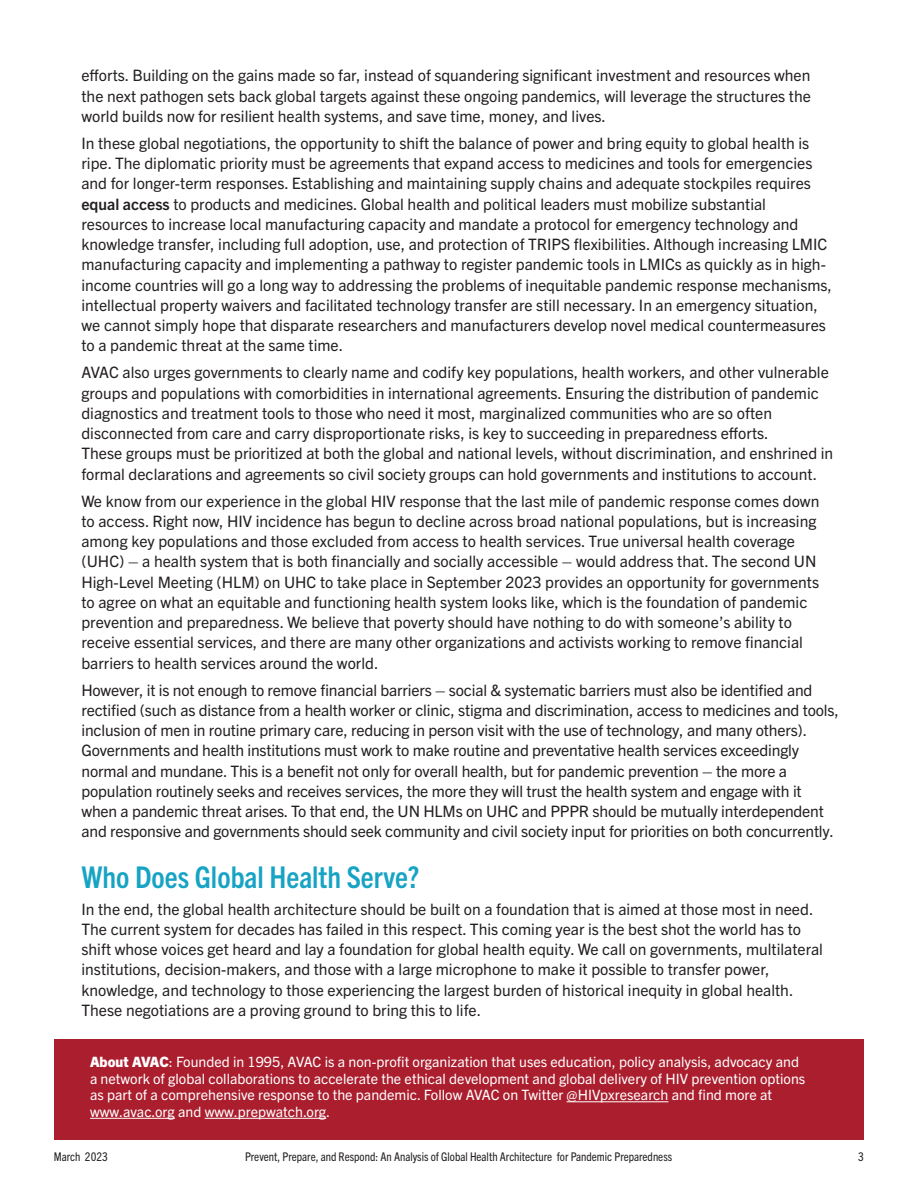
<style>
.page{position:relative;width:918px;height:1188px;background:#fff}
.page>*{position:absolute;margin:0;border:0;box-sizing:border-box;transform-origin:0 0}
.AAA_Head{font:700 condensed 30px "Trade Gothic Next LT Pro";color:#16a3c4}
.AA_Body{font:15.75px/20.2px "Trade Gothic Next LT Pro";color:#231f20}
.Trade_Head_1{font:14.25px/16.5px "Trade Gothic Next LT Pro";color:#fff}
.Body{font:condensed 12px "Trade Gothic Next LT Pro";color:#231f20}
.s1{font-weight:700}
.s2{font-weight:800}
</style>
<div class="page">
<div style="left:54px;top:1040px;width:810px;height:100px;background:#aa1e2e"></div>
<hr style="left:567px;top:1101px;width:101px;height:1px;background:#fff">
<hr style="left:90px;top:1118px;width:85px;height:1px;background:#fff">
<hr style="left:205px;top:1118px;width:121px;height:1px;background:#fff">
<p class="AA_Body" style="left:81px;top:64px;width:731px;text-align:justify">efforts. Building on the gains made so far, instead of squandering significant investment and resources when the next pathogen sets back global targets against these ongoing pandemics, will leverage the structures the world builds now for resilient health systems, and save time, money, and lives.</p>
<p class="AA_Body" style="left:81px;top:132px;width:752px">In these global negotiations, the opportunity to shift the balance of power and bring equity to global health is ripe. The diplomatic priority must be agreements that expand access to medicines and tools for emergencies and for longer-term responses. Establishing and maintaining supply chains and adequate stockpiles requires <span class="s1">equal access</span> to products and medicines. Global health and political leaders must mobilize substantial resources to increase local manufacturing capacity and mandate a protocol for emergency technology and knowledge transfer, including full adoption, use, and protection of TRIPS flexibilities. Although increasing LMIC manufacturing capacity and implementing a pathway to register pandemic tools in LMICs as quickly as in high&shy;income countries will go a long way to addressing the problems of inequitable pandemic response mechanisms, intellectual property waivers and facilitated technology transfer are still necessary. In an emergency situation, we cannot simply hope that disparate researchers and manufacturers develop novel medical countermeasures to a pandemic threat at the same time.</p>
<p class="AA_Body" style="left:81px;top:361px;width:753px">AVAC also urges governments to clearly name and codify key populations, health workers, and other vulnerable groups and populations with comorbidities in international agreements. Ensuring the distribution of pandemic diagnostics and treatment tools to those who need it most, marginalized communities who are so often disconnected from care and carry disproportionate risks, is key to succeeding in preparedness efforts.<br>These groups must be prioritized at both the global and national levels, without discrimination, and enshrined in formal declarations and agreements so civil society groups can hold governments and institutions to account.</p>
<p class="AA_Body" style="left:81px;top:490px;width:739px">We know from our experience in the global HIV response that the last mile of pandemic response comes down to access. Right now, HIV incidence has begun to decline across broad national populations, but is increasing among key populations and those excluded from access to health services. True universal health coverage (UHC) – a health system that is both financially and socially accessible – would address that. The second UN High-Level Meeting (HLM) on UHC to take place in September 2023 provides an opportunity for governments to agree on what an equitable and functioning health system looks like, which is the foundation of pandemic prevention and preparedness. We believe that poverty should have nothing to do with someone’s ability to receive essential services, and there are many other organizations and activists working to remove financial barriers to health services around the world.</p>
<p class="AA_Body" style="left:81px;top:679px;width:759px">However, it is not enough to remove financial barriers – social &amp; systematic barriers must also be identified and rectified (such as distance from a health worker or clinic, stigma and discrimination, access to medicines and tools, inclusion of men in routine primary care, reducing in person visit with the use of technology, and many others).<br>Governments and health institutions must work to make routine and preventative health services exceedingly normal and mundane. This is a benefit not only for overall health, but for pandemic prevention – the more a population routinely seeks and receives services, the more they will trust the health system and engage with it when a pandemic threat arises. To that end, the UN HLMs on UHC and PPPR should be mutually interdependent and responsive and governments should seek community and civil society input for priorities on both concurrently.</p>
<p class="AAA_Head" style="left:81px;top:856px;width:339px">Who Does Global Health Serve?</p>
<p class="AA_Body" style="left:81px;top:898px;width:743px">In the end, the global health architecture should be built on a foundation that is aimed at those most in need.<br>The current system for decades has failed in this respect. This coming year is the best shot the world has to shift whose voices get heard and lay a foundation for global health equity. We call on governments, multilateral institutions, decision-makers, and those with a large microphone to make it possible to transfer power, knowledge, and technology to those experiencing the largest burden of historical inequity in global health.<br>These negotiations are a proving ground to bring this to life.</p>
<p class="Trade_Head_1" style="left:90px;top:1053px;width:717px"><span class="s2">About AVAC</span>: Founded in 1995, AVAC is a non-profit organization that uses education, policy analysis, advocacy and a network of global collaborations to accelerate the ethical development and global delivery of HIV prevention options as part of a comprehensive response to the pandemic. Follow AVAC on Twitter @HIVpxresearch and find more at www.avac.org and www.prepwatch.org.</p>
<p class="Body" style="left:54px;top:1148px;width:55px">March 2023</p>
<p class="Body" style="left:245px;top:1148px;width:429px">Prevent, Prepare, and Respond: An Analysis of Global Health Architecture for Pandemic Preparedness</p>
<p class="Body" style="left:858px;top:1148px;width:7px">3</p>
</div>
